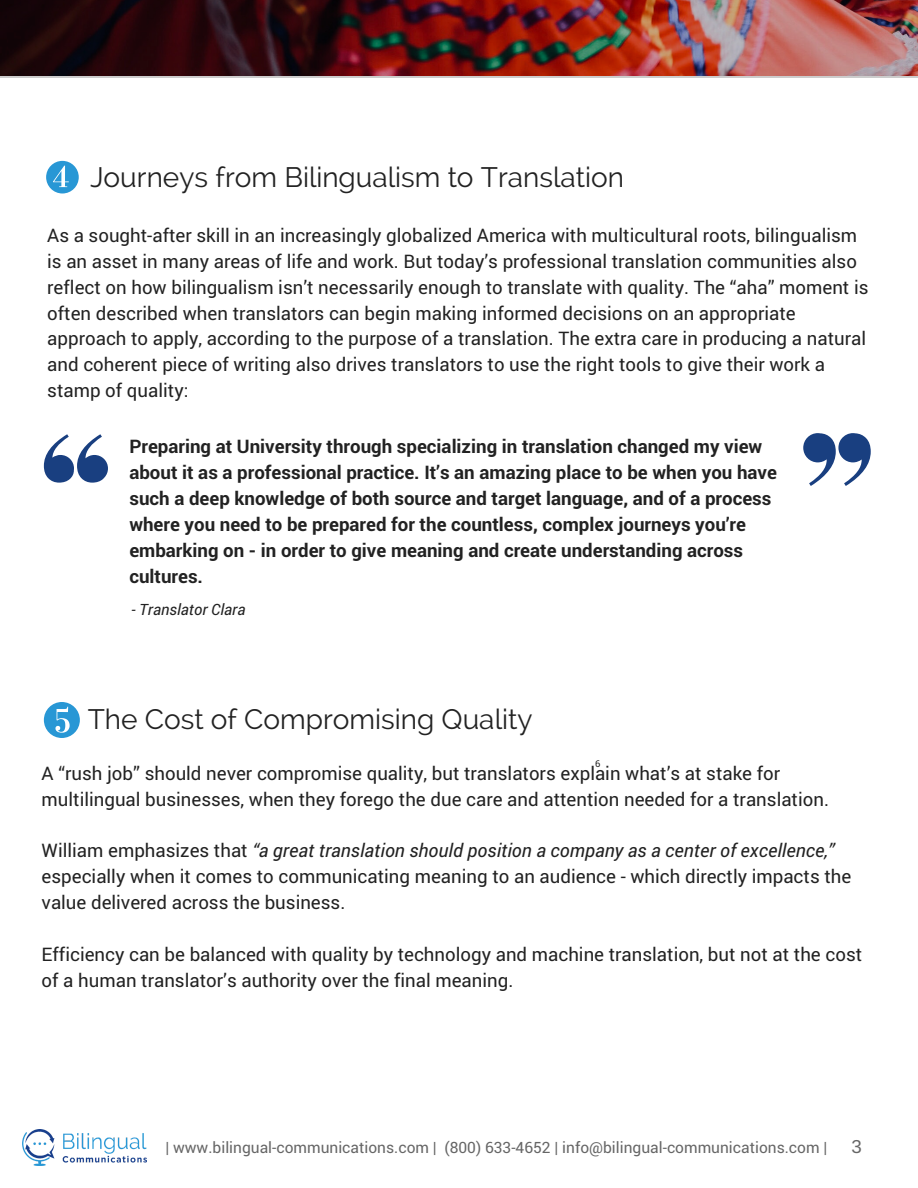
<style>
.page{position:relative;width:918px;height:1188px;background:#fff}
.page>*{position:absolute;margin:0;border:0;box-sizing:border-box;transform-origin:0 0}
.t1{font:28.05px "Raleway";color:#222}
.t2{font:18.75px/25.8px "Roboto";color:#222}
.t3{font:700 18.75px/25.8px "Roboto";color:#222}
.t4{font:18.75px "Arimo";color:#666}
.t5{font:15.6px "Roboto";color:#666}
.t6{font:italic 15.6px "Roboto";color:#222}
.t7{font:9.3px "Roboto";color:#222}
.s1{font-style:italic}
</style>
<div class="page">
<img style="left:22px;top:1130px;width:124px;height:36px">
<img style="left:0;top:0;width:918px;height:78px">
<svg style="left:46px;top:161px;width:33px;height:33px"></svg>
<svg style="left:44px;top:434px;width:64px;height:49px"></svg>
<svg style="left:803px;top:433px;width:68px;height:53px"></svg>
<svg style="left:44px;top:702px;width:36px;height:36px"></svg>
<h1 class="t1" style="left:90px;top:160px;width:535px">Journeys from Bilingualism to Translation</h1>
<p class="t2" style="left:47px;top:222px;width:823px">As a sought-after skill in an increasingly globalized America with multicultural roots, bilingualism is an asset in many areas of life and work. But today’s professional translation communities also reflect on how bilingualism isn’t necessarily enough to translate with quality. The “aha” moment is often described when translators can begin making informed decisions on an appropriate approach to apply, according to the purpose of a translation. The extra care in producing a natural and coherent piece of writing also drives translators to use the right tools to give their work a stamp of quality:</p>
<p class="t3" style="left:129px;top:433px;width:649px">Preparing at University through specializing in translation changed my view about it as a professional practice. It’s an amazing place to be when you have such a deep knowledge of both source and target language, and of a process where you need to be prepared for the countless, complex journeys you’re embarking on - in order to give meaning and create understanding across cultures.</p>
<p class="t6" style="left:132px;top:599px;width:115px">- Translator Clara</p>
<h1 class="t1" style="left:88px;top:703px;width:446px">The Cost of Compromising Quality</h1>
<p class="t2" style="left:42px;top:759px;width:789px">A “rush job” should never compromise quality, but translators explain what’s at stake for multilingual businesses, when they forego the due care and attention needed for a translation.</p>
<p class="t2" style="left:42px;top:837px;width:811px">William emphasizes that <span class="s1">“a great translation should position a company as a center of excellence,” </span>especially when it comes to communicating meaning to an audience - which directly impacts the value delivered across the business.</p>
<p class="t2" style="left:42px;top:941px;width:822px">Efficiency can be balanced with quality by technology and machine translation, but not at the cost of a human translator’s authority over the final meaning.</p>
<p class="t7" style="left:595px;top:758px;width:7px">6</p>
<p class="t5" style="left:165px;top:1137px;width:664px">| www.bilingual-communications.com | (800) 633-4652 | info@bilingual-communications.com |</p>
<p class="t4" style="left:852px;top:1136px;width:12px">3</p>
</div>
